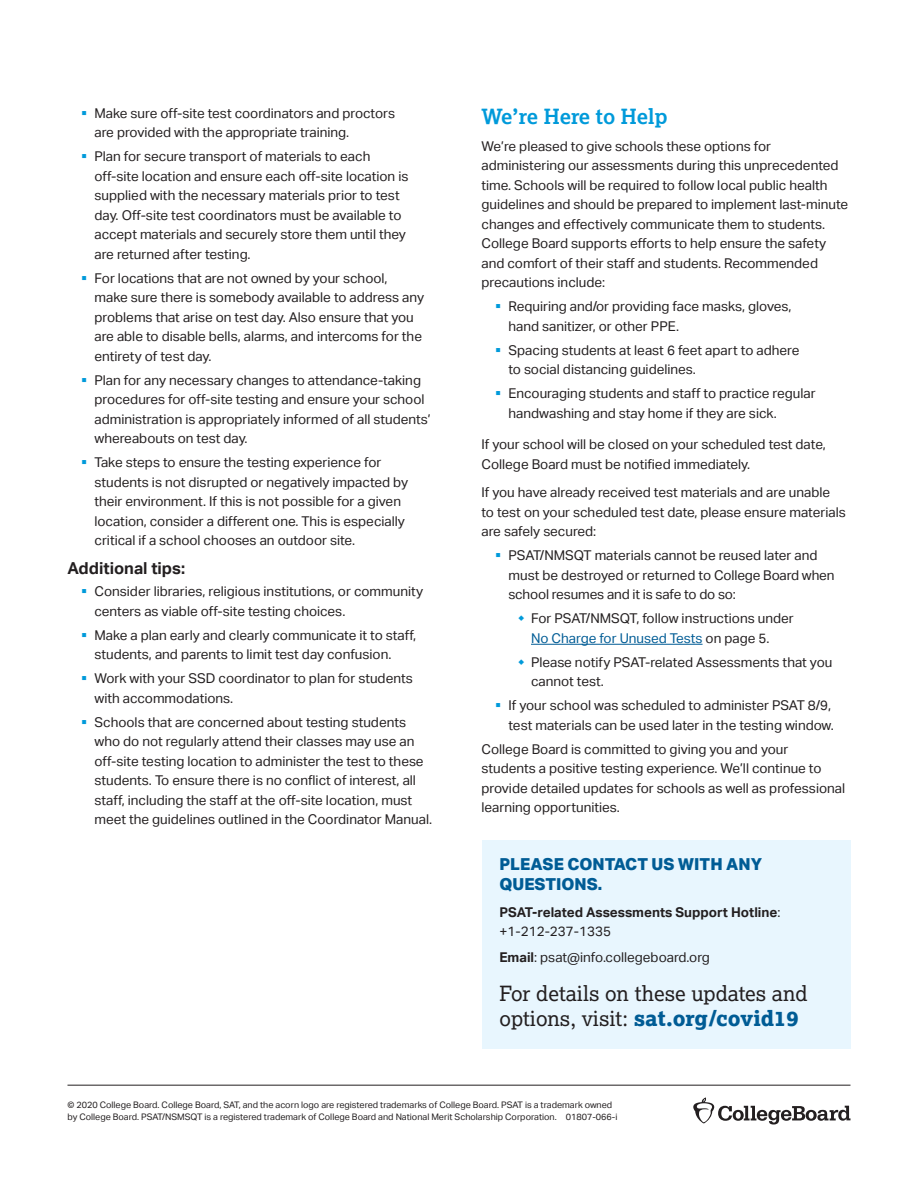
<style>
.page{position:relative;width:918px;height:1188px;background:#fff}
.page>*{position:absolute;margin:0;border:0;box-sizing:border-box;transform-origin:0 0}
.Text______9_13__Akt{font:21px/25.5px "Lexia";color:#231f20}
.t1{font:700 21px "Lexia";color:#009ada}
.Text______9_13__Akt-2{font:800 16.5px/19.5px "Aktiv Grotesk";color:#005c95}
.t2{font:700 16.5px "Aktiv Grotesk";color:#231f20}
.Text______9_13__Akt-3{font:13.5px/19.5px "Aktiv Grotesk";color:#231f20}
.Text______9_13__Akt-4{font:700 13.5px/19.5px "Aktiv Grotesk";color:#231f20}
.Legal{font:9px/11.7px "Aktiv Grotesk";color:#231f20}
.s1{color:#009ada}
.s2{color:#005c95}
.s3{font-weight:400}
.s4{font-weight:700}
.s5{font-weight:800;color:#005c95}
</style>
<div class="page">
<hr style="left:531px;top:644px;width:172px;height:1px;background:#005c95">
<div style="left:482px;top:840px;width:368px;height:73px;background:#e8f6fe"></div>
<div style="left:482px;top:907px;width:368px;height:142px;background:#e8f6fe"></div>
<svg style="left:693px;top:1098px;width:157px;height:27px"></svg>
<hr style="left:68px;top:1085px;width:782px;height:1px;background:#231f20">
<p class="Text______9_13__Akt-3" style="left:94px;top:103px;width:302px;text-indent:-14px"><span class="s1">▪</span> Make sure off-site test coordinators and proctors are provided with the appropriate training.</p>
<p class="Text______9_13__Akt-3" style="left:94px;top:147px;width:315px;text-indent:-14px"><span class="s1">▪</span> Plan for secure transport of materials to each off-site location and ensure each off-site location is supplied with the necessary materials prior to test day. Off-site test coordinators must be available to accept materials and securely store them until they are returned after testing.</p>
<p class="Text______9_13__Akt-3" style="left:94px;top:268px;width:331px;text-indent:-14px"><span class="s1">▪</span> For locations that are not owned by your school, make sure there is somebody available to address any problems that arise on test day. Also ensure that you are able to disable bells, alarms, and intercoms for the entirety of test day.</p>
<p class="Text______9_13__Akt-3" style="left:94px;top:370px;width:338px;text-indent:-14px"><span class="s1">▪</span> Plan for any necessary changes to attendance-taking procedures for off-site testing and ensure your school administration is appropriately informed of all students’ whereabouts on test day.</p>
<p class="Text______9_13__Akt-3" style="left:94px;top:453px;width:315px;text-indent:-14px"><span class="s1">▪</span> Take steps to ensure the testing experience for students is not disrupted or negatively impacted by their environment. If this is not possible for a given location, consider a different one. This is especially critical if a school chooses an outdoor site.</p>
<h3 class="t2" style="left:68px;top:558px;width:119px">Additional tips:</h3>
<p class="Text______9_13__Akt-3" style="left:94px;top:582px;width:330px;text-indent:-14px"><span class="s1">▪</span> Consider libraries, religious institutions, or community centers as viable off-site testing choices.</p>
<p class="Text______9_13__Akt-3" style="left:94px;top:625px;width:323px;text-indent:-14px"><span class="s1">▪</span> Make a plan early and clearly communicate it to staff, students, and parents to limit test day confusion.</p>
<p class="Text______9_13__Akt-3" style="left:94px;top:669px;width:320px;text-indent:-14px"><span class="s1">▪</span> Work with your SSD coordinator to plan for students with accommodations.</p>
<p class="Text______9_13__Akt-3" style="left:94px;top:712px;width:339px;text-indent:-14px"><span class="s1">▪</span> Schools that are concerned about testing students who do not regularly attend their classes may use an off-site testing location to administer the test to these students. To ensure there is no conflict of interest, all staff, including the staff at the off-site location, must meet the guidelines outlined in the Coordinator Manual.</p>
<h2 class="t1" style="left:482px;top:103px;width:187px">We’re Here to Help</h2>
<p class="Text______9_13__Akt-3" style="left:482px;top:137px;width:368px">We’re pleased to give schools these options for administering our assessments during this unprecedented time. Schools will be required to follow local public health guidelines and should be prepared to implement last-minute changes and effectively communicate them to students.<br>College Board supports efforts to help ensure the safety and comfort of their staff and students. Recommended precautions include:</p>
<p class="Text______9_13__Akt-3" style="left:509px;top:297px;width:285px;text-indent:-14px"><span class="s1">▪</span> Requiring and/or providing face masks, gloves, hand sanitizer, or other PPE.</p>
<p class="Text______9_13__Akt-3" style="left:509px;top:341px;width:292px;text-indent:-14px"><span class="s1">▪</span> Spacing students at least 6 feet apart to adhere to social distancing guidelines.</p>
<p class="Text______9_13__Akt-3" style="left:509px;top:384px;width:309px;text-indent:-14px"><span class="s1">▪</span> Encouraging students and staff to practice regular handwashing and stay home if they are sick.</p>
<p class="Text______9_13__Akt-3" style="left:482px;top:435px;width:346px">If your school will be closed on your scheduled test date,<br>College Board must be notified immediately.</p>
<p class="Text______9_13__Akt-3" style="left:482px;top:483px;width:366px">If you have already received test materials and are unable to test on your scheduled test date, please ensure materials are safely secured:</p>
<p class="Text______9_13__Akt-3" style="left:509px;top:546px;width:328px;text-indent:-14px"><span class="s1">▪</span> PSAT/NMSQT materials cannot be reused later and must be destroyed or returned to College Board when school resumes and it is safe to do so:</p>
<p class="Text______9_13__Akt-3" style="left:531px;top:609px;width:264px">For PSAT/NMSQT, follow instructions under<br><span class="s2">No Charge for Unused Tests</span> on page 5.</p>
<p class="Text______9_13__Akt-3" style="left:531px;top:653px;width:303px">Please notify PSAT-related Assessments that you cannot test.</p>
<p class="Text______9_13__Akt-3" style="left:495px;top:696px;width:340px;text-align:right"><span class="s1">▪</span> If your school was scheduled to administer PSAT 8/9, test materials can be used later in the testing window.</p>
<p class="Text______9_13__Akt-3" style="left:482px;top:740px;width:365px">College Board is committed to giving you and your students a positive testing experience. We’ll continue to provide detailed updates for schools as well as professional learning opportunities.</p>
<p class="Text______9_13__Akt-2" style="left:500px;top:854px;width:264px">PLEASE CONTACT US WITH ANY<br>QUESTIONS.</p>
<p class="Text______9_13__Akt-4" style="left:500px;top:902px;width:282px">PSAT-related Assessments Support Hotline<span class="s3">: +1-212-237-1335</span></p>
<p class="Text______9_13__Akt-3" style="left:500px;top:947px;width:212px"><span class="s4">Email</span>: psat@info.collegeboard.org</p>
<p class="Text______9_13__Akt" style="left:500px;top:980px;width:310px">For details on these updates and options, visit: <span class="s5">sat.org/covid19</span></p>
<p class="Legal" style="left:68px;top:1099px;width:551px">© 2020 College Board. College Board, SAT, and the acorn logo are registered trademarks of College Board. PSAT is a trademark owned by College Board. PSAT/NSMSQT is a registered trademark of College Board and National Merit Scholarship Corporation. 01807-066-i</p>
</div>
